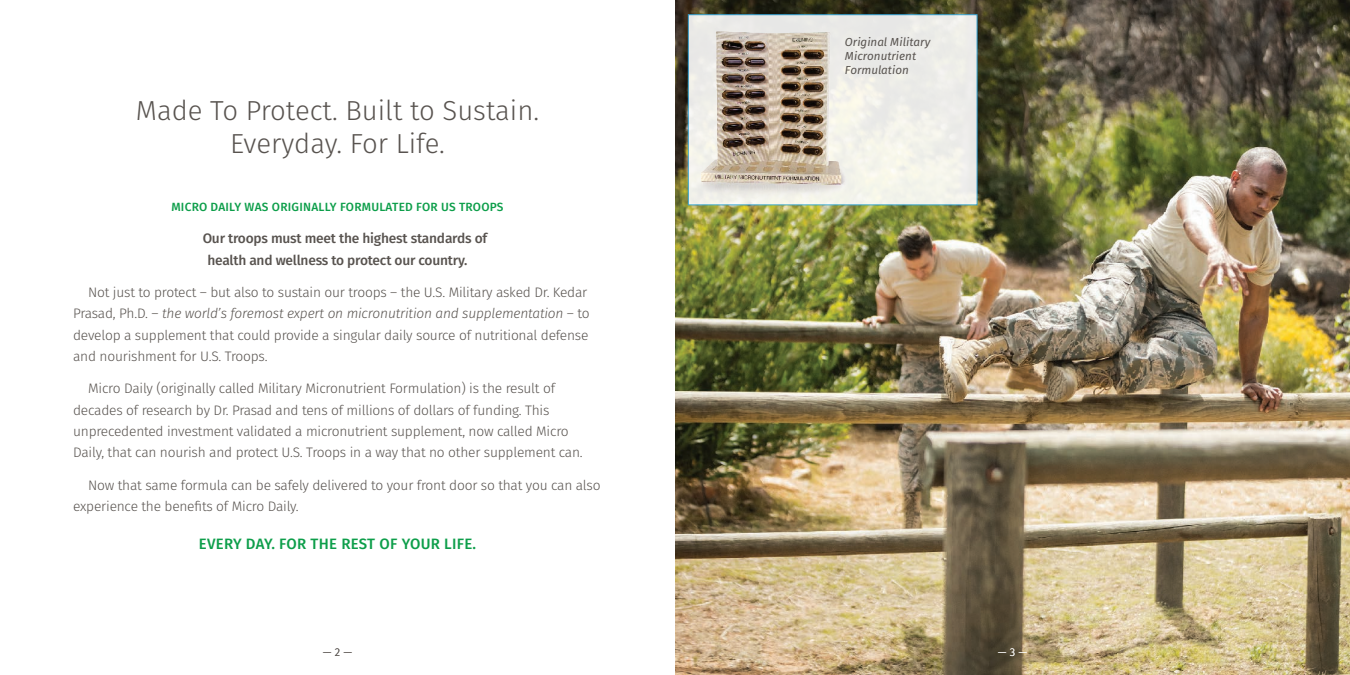
<style>
.page{position:relative;width:1350px;height:675px;background:#fff}
.page>*{position:absolute;margin:0;border:0;box-sizing:border-box;transform-origin:0 0}
.Heading{font:300 27.5px/33px "Fira Sans";color:#58534f;text-align:center}
.Body{font:500 15px "Fira Sans";letter-spacing:.02em;color:#0d9e4a}
.Body-2{font:300 13.75px/21.2px "Fira Sans";letter-spacing:-.015em;color:#58534f}
.Body-3{font:500 13.75px/21.2px "Fira Sans";letter-spacing:-.015em;color:#58534f}
.Body-4{font:500 11.88px "Fira Sans";letter-spacing:.02em;color:#0d9e4a}
.Body-5{font:italic 11.62px/14px "Fira Sans";color:#58534f}
.t1{font:300 11.25px "Fira Sans";color:#58534f}
.t2{font:300 11.25px "Fira Sans";color:#fff}
.s1{font-style:italic}
</style>
<div class="page">
<img style="left:675px;top:0;width:675px;height:675px">
<div style="left:688px;top:14px;width:289px;height:191px;background:#edede9;border:1px solid #2ea8e0"></div>
<img style="left:693px;top:31px;width:169px;height:185px">
<p class="Heading" style="left:136px;top:94px;width:405px">Made To Protect. Built to Sustain.<br>Everyday. For Life.</p>
<p class="Body-4" style="left:171px;top:197px;width:334px">MICRO DAILY WAS ORIGINALLY FORMULATED FOR US TROOPS</p>
<p class="Body-3" style="left:207px;top:227px;width:281px;text-indent:-5px">Our troops must meet the highest standards of health and wellness to protect our country.</p>
<p class="Body-2" style="left:73px;top:282px;width:518px;text-indent:15px">Not just to protect – but also to sustain our troops – the U.S. Military asked Dr. Kedar Prasad, Ph.D. – <span class="s1">the world’s foremost expert on micronutrition and supplementation</span> – to develop a supplement that could provide a singular daily source of nutritional defense and nourishment for U.S. Troops.</p>
<p class="Body-2" style="left:73px;top:378px;width:511px;text-indent:15px">Micro Daily (originally called Military Micronutrient Formulation) is the result of decades of research by Dr. Prasad and tens of millions of dollars of funding. This unprecedented investment validated a micronutrient supplement, now called Micro Daily, that can nourish and protect U.S. Troops in a way that no other supplement can.</p>
<p class="Body-2" style="left:73px;top:474px;width:529px;text-indent:15px">Now that same formula can be safely delivered to your front door so that you can also experience the benefits of Micro Daily.</p>
<p class="Body" style="left:199px;top:532px;width:279px">EVERY DAY. FOR THE REST OF YOUR LIFE.</p>
<p class="Body-5" style="left:845px;top:35px;width:87px">Original Military<br>Micronutrient<br>Formulation</p>
<p class="t1" style="left:323px;top:644px;width:31px">— 2 —</p>
<p class="t2" style="left:998px;top:644px;width:31px">— 3 —</p>
</div>
